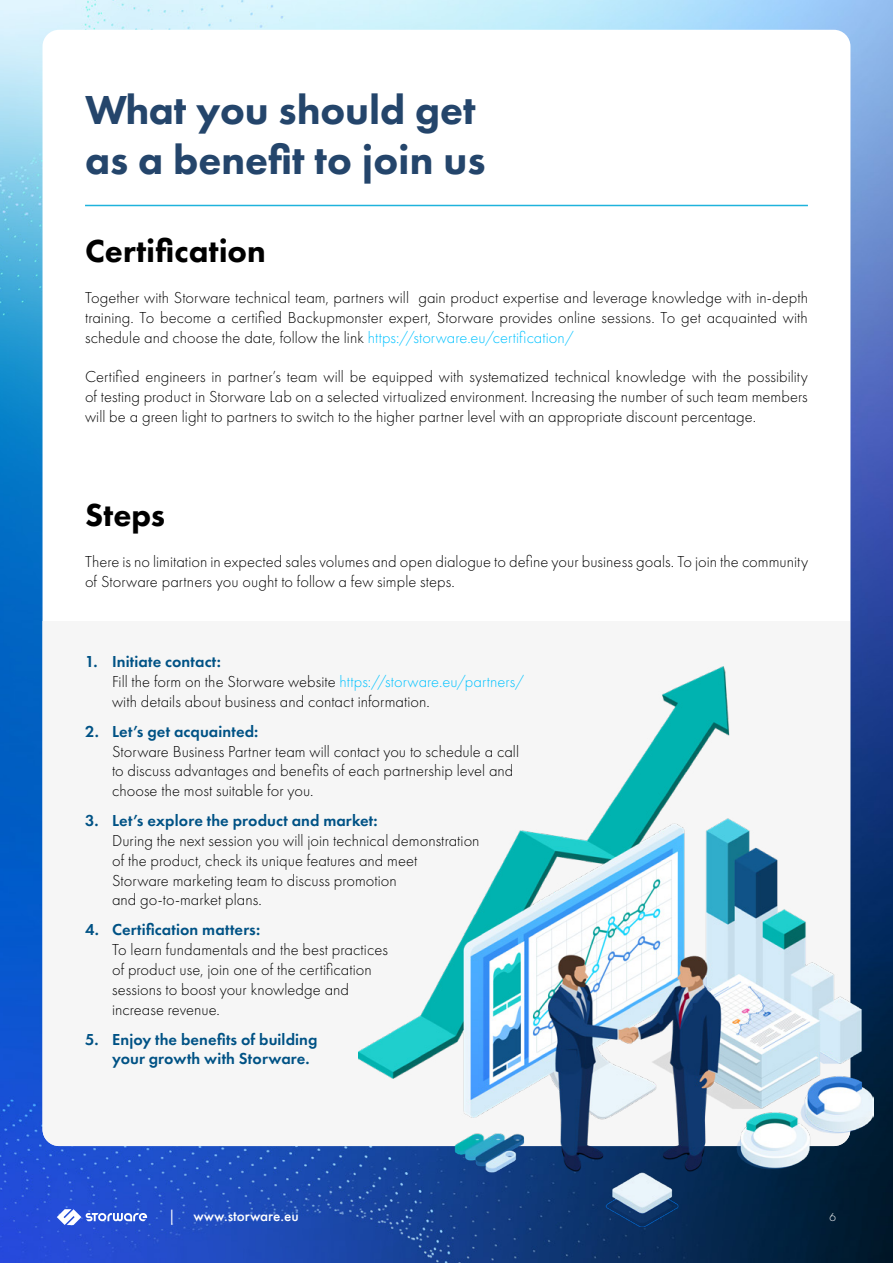
<style>
.page{position:relative;width:893px;height:1263px;background:#fff}
.page>*{position:absolute;margin:0;border:0;box-sizing:border-box;transform-origin:0 0}
.t1{font:800 42px/50.4px "Futura PT";color:#24456b}
.t2{font:800 33px "Futura PT";color:#000}
.t3{font:300 16.5px/19.8px "Futura PT";letter-spacing:.005em;color:#000}
.t4{font:600 16.5px/19.8px "Futura PT";letter-spacing:.005em;color:#005285}
.t5{font:500 15.15px "Futura PT";color:#fff}
.t6{font:300 12px "Futura PT";color:#fff}
.s1{color:#00c2ff}
.s2{font-weight:600;color:#005285}
.s3{font-weight:400}
</style>
<div class="page">
<img style="left:0;top:0;width:893px;height:1263px">
<svg style="left:57px;top:1209px;width:90px;height:16px"></svg>
<div style="left:43px;top:30px;width:807px;height:1116px;background:#fff;border-radius:17px"></div>
<div style="left:43px;top:621px;width:807px;height:525px;background:#f6f6f6"></div>
<hr style="left:85px;top:205px;width:723px;height:1px;background:#1fb3dc">
<img style="left:359px;top:667px;width:515px;height:559px">
<h1 class="t1" style="left:85px;top:84px;width:402px">What you should get as a benefit to join us</h1>
<h2 class="t2" style="left:85px;top:230px;width:182px">Certification</h2>
<p class="t3" style="left:85px;top:288px;width:724px;text-align:justify">Together with Storware technical team, partners will gain product expertise and leverage knowledge with in-depth training. To become a certified Backupmonster expert, Storware provides online sessions. To get acquainted with schedule and choose the date, follow the link <span class="s1">https://storware.eu/certification/</span></p>
<p class="t3" style="left:85px;top:367px;width:724px;text-align:justify">Certified engineers in partner’s team will be equipped with systematized technical knowledge with the possibility of testing product in Storware Lab on a selected virtualized environment. Increasing the number of such team members will be a green light to partners to switch to the higher partner level with an appropriate discount percentage.</p>
<h2 class="t2" style="left:85px;top:494px;width:82px">Steps</h2>
<p class="t3" style="left:85px;top:552px;width:724px">There is no limitation in expected sales volumes and open dialogue to define your business goals. To join the community of Storware partners you ought to follow a few simple steps.</p>
<p class="t3" style="left:112px;top:652px;width:414px;text-indent:-27px"><span class="s2">1. Initiate contact:<br></span>Fill the form on the Storware website <span class="s1">https://storware.eu/partners/ </span>with details about business and contact information.</p>
<p class="t4" style="left:85px;top:721px;width:175px">2. Let’s get acquainted:</p>
<p class="t3" style="left:112px;top:741px;width:408px">Storware Business Partner team will contact you to schedule a call to discuss advantages and benefits of each partnership level and choose the most suitable for you.</p>
<p class="t4" style="left:85px;top:811px;width:294px">3. Let’s explore the product and market:</p>
<p class="t3" style="left:112px;top:831px;width:369px">During the next session you will join technical demonstration of the product, check its unique features and meet<br>Storware marketing team to discuss promotion<br>and go-to-market plans.</p>
<p class="t4" style="left:85px;top:920px;width:177px">4. Certification matters:</p>
<p class="t3" style="left:112px;top:940px;width:277px">To learn fundamentals and the best practices of product use, join one of the certification sessions to boost your knowledge and increase revenue.</p>
<p class="t4" style="left:112px;top:1029px;width:207px;text-indent:-27px">5. Enjoy the benefits of building your growth with Storware.</p>
<p class="t5" style="left:168px;top:1206px;width:132px"><span class="s3">|</span> www.storware.eu</p>
<p class="t6" style="left:830px;top:1210px;width:8px">6</p>
</div>
